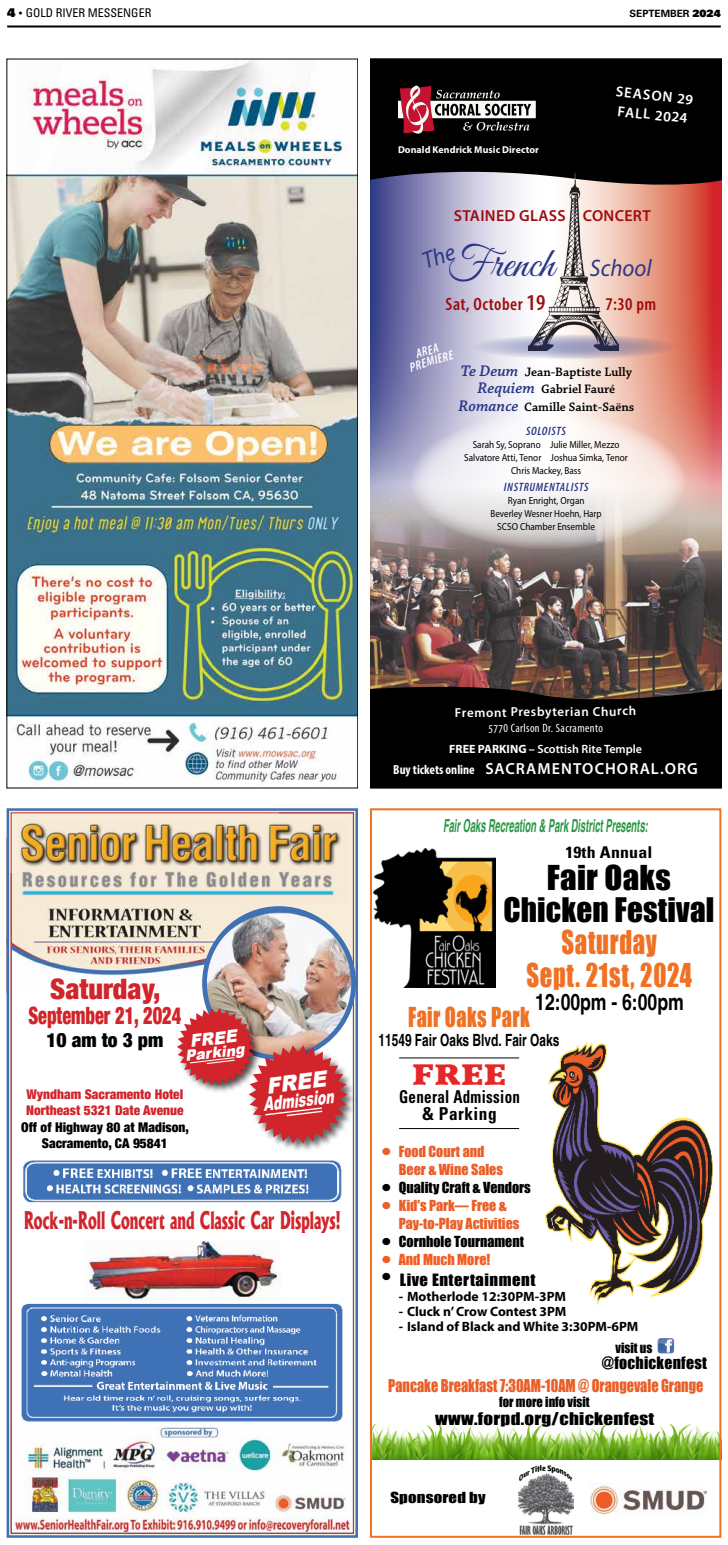
<style>
.page{position:relative;width:728px;height:1545px;background:#fff}
.page>*{position:absolute;margin:0;border:0;box-sizing:border-box;transform-origin:0 0}
.t1{font:42.6px "Great Vibes";letter-spacing:.01em;color:#2b3786}
.t2{font:31.5px "Impact";letter-spacing:.01em;color:#000;scale:1.04 1}
.t3{font:31px "Impact";letter-spacing:.005em;color:#000}
.t4{font:30.2px/33px "Impact";letter-spacing:.03em;color:#f07123;text-align:center;scale:.81 1}
.t5{font:28.7px "Detente";color:#e52728;scale:1.22 1}
.t6{font:900 condensed 28.2px "Helvetica Neue";color:#d1242b}
.t7{font:25.3px "Impact";letter-spacing:.02em;color:#ee7125;scale:.8 1}
.t8{font:900 condensed 23.8px "Helvetica Neue";color:#d1242b;scale:.77 1}
.t9{font:800 23.3px "Albertus";color:#d1242b;scale:.62 1}
.t10{font:700 condensed 22.5px "Helvetica";color:#000;scale:.95 1}
.t11{font:italic 900 22px "Arial";color:#fff;scale:.94 1}
.t12{font:900 condensed 19.5px "Helvetica Neue";color:#000}
.t13{font:italic 900 19.2px "Arial";color:#fff;scale:.65 1}
.t14{font:italic 700 condensed 18px "Helvetica";color:#2c9746;scale:.63 1}
.t15{font:600 condensed 18px "Myriad Pro";letter-spacing:.025em;color:#9e0b0f}
.t16{font:700 condensed 17.8px/17.2px "Univers LT Std";letter-spacing:.02em;color:#000;text-align:center;scale:.85 1}
.t17{font:italic 900 17.3px "Arial";color:#fff;scale:.94 1}
.t18{font:700 condensed 16.8px "Helvetica";color:#000;scale:.86 1}
.t19{font:16.2px "Impact";color:#eb5e27;scale:.88 1}
.t20{font:700 condensed 16.2px "Univers LT Std";letter-spacing:.01em;color:#000;scale:1.1 1}
.t21{font:600 16px "Myriad Pro";letter-spacing:.065em;color:#fff}
.t22{font:16px "Impact";letter-spacing:.015em;color:#000;scale:1.18 1}
.t23{font:600 16px "Myriad Pro";letter-spacing:.02em;color:#9e0b0f}
.t24{font:15.7px "Impact";letter-spacing:.015em;color:#000}
.t25{font:15.6px "Impact";letter-spacing:.03em;color:#000;scale:1.07 1}
.t26{font:italic 900 15.2px "Arial";color:#fff;scale:.94 1}
.t27{font:600 14.6px/19px "Myriad Pro";color:#fff}
.t28{font:14px/18px "Impact";color:#ea5e28}
.t29{font:14px "Impact";color:#000}
.t30{font:14px "Impact";color:#f15d22}
.t31{font:14px "Impact";color:#000;scale:1.19 1}
.t32{font:700 13.5px "Myriad Pro";color:#000}
.t33{font:900 condensed 13.4px/16.1px "Helvetica Neue";color:#d1242b}
.t34{font:900 condensed 13.4px/16.7px "Helvetica Neue";color:#000;text-align:center}
.t35{font:600 13px "Myriad Pro";letter-spacing:.04em;color:#fff}
.t36{font:italic 600 condensed 13px/11px "Myriad Pro";color:#fff;text-align:center}
.t37{font:600 12.9px/17.6px "Chaparral Pro";color:#000;text-align:center}
.t38{font:12.9px "Impact";color:#000}
.t39{font:italic 600 condensed 12.1px "Myriad Pro";letter-spacing:.055em;color:#2b3786}
.t40{font:600 12px "Myriad Pro";color:#fff}
.t41{font:condensed 12px "Myriad Pro";letter-spacing:.02em;color:#fff}
.t42{font:condensed 12px "Univers LT Std";color:#000}
.t43{font:10.2px/13px "Myriad Pro";color:#000;text-align:center;scale:.9 1}
.t44{font:700 10px "Univers LT Std";color:#000}
.t45{font:700 9.9px "Myriad Pro";letter-spacing:.005em;color:#fff}
.s1{font-family:"Univers LT Std X Black";font-stretch:normal}
.s2{font-family:"Times New Roman";font-stretch:normal}
.s3{font-family:"Univers LT Std X Black";font-weight:400}
.s4{font-family:"Myriad Pro";font-style:italic;font-size:24px}
.s5{font-size:22.8px}
.s6{font-style:italic;font-size:16.2px;color:#2b3786}
.s7{font-weight:700}
.s8{font-weight:700;font-stretch:condensed;font-size:13.2px}
.s9{font-family:"Times New Roman";font-size:28.9px}
</style>
<div class="page">
<hr style="left:7px;top:25px;width:713px;height:2px;background:#000">
<img style="left:9px;top:61px;width:347px;height:725px">
<img style="left:373px;top:848px;width:122px;height:139px">
<img style="left:373px;top:1424px;width:345px;height:35px">
<hr style="left:399px;top:1057px;width:120px;height:1px;background:#000">
<hr style="left:399px;top:1128px;width:120px;height:1px;background:#000">
<img style="left:658px;top:1339px;width:16px;height:14px">
<div style="left:656px;top:1337px;width:18px;height:17px;border:1px solid #fff;border-radius:3px"></div>
<img style="left:545px;top:1041px;width:167px;height:264px">
<div style="left:370px;top:808px;width:351px;height:729px;border:2px solid #f07123"></div>
<img style="left:518px;top:1481px;width:55px;height:53px">
<img style="left:590px;top:1483px;width:115px;height:32px">
<img style="left:7px;top:808px;width:351px;height:729px">
<div style="left:11px;top:812px;width:268px;height:61px;background:#f8edd8"></div>
<img style="left:19px;top:819px;width:327px;height:85px">
<img style="left:204px;top:908px;width:149px;height:149px;border-radius:74px">
<div style="left:202px;top:906px;width:154px;height:154px;border:5px solid #3f71b4;border-radius:50%"></div>
<div style="left:248px;top:1045px;width:108px;height:107px;background:#000;opacity:.6"></div>
<svg style="left:14px;top:1004px;width:333px;height:139px"></svg>
<svg style="left:370px;top:191px;width:351px;height:295px;background:#c29da9"></svg>
<img style="left:370px;top:486px;width:351px;height:195px">
<svg style="left:370px;top:59px;width:351px;height:132px;background:#151215"></svg>
<div style="left:395px;top:83px;width:152px;height:62px;background:#000"></div>
<svg style="left:398px;top:85px;width:137px;height:49px"></svg>
<div style="left:616px;top:87px;width:81px;height:40px;background:#000"></div>
<div style="left:394px;top:142px;width:152px;height:19px;background:#000"></div>
<svg style="left:370px;top:681px;width:351px;height:107px;background:#0c0807"></svg>
<img style="left:528px;top:172px;width:90px;height:163px">
<svg style="left:471px;top:334px;width:205px;height:25px;background:#afa2b1"></svg>
<svg style="left:410px;top:412px;width:275px;height:137px"></svg>
<svg style="left:529px;top:1473px;width:32px;height:8px"></svg>
<svg style="left:421px;top:246px;width:35px;height:23px"></svg>
<p class="t42" style="left:7px;top:6px;width:145px"><span class="s1">4</span> <span class="s2">•</span> GOLD RIVER MESSENGER</p>
<p class="t44" style="left:629px;top:8px;width:93px">SEPTEMBER <span class="s3">2024</span></p>
<p class="t45" style="left:398px;top:143px;width:142px">Donald Kendrick Music Director</p>
<h3 class="t27" style="left:616px;top:82px;width:79px;rotate:6deg">SEASON 29<br>FALL 2024</h3>
<h3 class="t23" style="left:453px;top:205px;width:198px">STAINED GLASS CONCERT</h3>
<h1 class="t1" style="left:447px;top:240px;width:206px">French <span class="s4">School</span></h1>
<h3 class="t15" style="left:445px;top:293px;width:101px">Sat, October <span class="s5">19</span></h3>
<h3 class="t15" style="left:605px;top:293px;width:52px">7:30 pm</h3>
<p class="t36" style="left:405px;top:351px;width:47px;rotate:-17deg">AREA<br>PREMIERE</p>
<p class="t37" style="left:458px;top:363px;width:177px"><span class="s6">Te Deum</span> Jean-Baptiste Lully<br><span class="s6">Requiem</span> Gabriel Fauré<br><span class="s6">Romance</span> Camille Saint-Saëns</p>
<p class="t39" style="left:526px;top:423px;width:41px">SOLOISTS</p>
<p class="t43" style="left:464px;top:438px;width:183px">Sarah Sy, Soprano Julie Miller, Mezzo<br>Salvatore Atti, Tenor Joshua Simka, Tenor<br>Chris Mackey, Bass</p>
<p class="t39" style="left:503px;top:479px;width:86px">INSTRUMENTALISTS</p>
<p class="t43" style="left:490px;top:494px;width:125px">Ryan Enright, Organ<br>Beverley Wesner Hoehn, Harp<br>SCSO Chamber Ensemble</p>
<p class="t35" style="left:454px;top:703px;width:183px">Fremont Presbyterian Church</p>
<p class="t41" style="left:488px;top:721px;width:116px">5770 Carlson Dr. Sacramento</p>
<p class="t40" style="left:449px;top:741px;width:194px"><span class="s7">FREE PARKING –</span> Scottish Rite Temple</p>
<h3 class="t21" style="left:393px;top:758px;width:306px"><span class="s8">Buy tickets online</span> SACRAMENTOCHORAL.ORG</h3>
<h3 class="t6" style="left:50px;top:971px;width:112px">Saturday,</h3>
<h3 class="t8" style="left:28px;top:1000px;width:200px">September 21, 2024</h3>
<h3 class="t12" style="left:46px;top:1028px;width:118px">10 am to 3 pm</h3>
<h3 class="t17" style="left:188px;top:1028px;width:52px;rotate:-7deg">FREE</h3>
<h3 class="t26" style="left:184px;top:1045px;width:65px;rotate:-7deg">Parking</h3>
<h3 class="t33" style="left:26px;top:1085px;width:159px">Wyndham Sacramento Hotel<br>Northeast 5321 Date Avenue</h3>
<h3 class="t34" style="left:21px;top:1118px;width:169px">Off of Highway 80 at Madison,<br>Sacramento, CA 95841</h3>
<h3 class="t11" style="left:264px;top:1070px;width:65px;rotate:-7deg">FREE</h3>
<h3 class="t13" style="left:261px;top:1090px;width:111px;rotate:-7deg">Admission</h3>
<h3 class="t9" style="left:24px;top:1205px;width:512px">Rock-n-Roll Concert and Classic Car Displays!</h3>
<h3 class="t14" style="left:443px;top:813px;width:326px">Fair Oaks Recreation &amp; Park District Presents:</h3>
<h3 class="t20" style="left:565px;top:842px;width:81px">19th Annual</h3>
<h2 class="t2" style="left:546px;top:853px;width:121px">Fair Oaks</h2>
<h3 class="t3" style="left:503px;top:885px;width:212px">Chicken Festival</h3>
<h3 class="t4" style="left:526px;top:924px;width:206px">Saturday<br>Sept. 21st, 2024</h3>
<h3 class="t10" style="left:535px;top:987px;width:158px">12:00pm - 6:00pm</h3>
<h3 class="t7" style="left:408px;top:997px;width:153px">Fair Oaks Park</h3>
<h3 class="t18" style="left:378px;top:1028px;width:212px">11549 Fair Oaks Blvd. Fair Oaks</h3>
<h3 class="t5" style="left:413px;top:1056px;width:78px">FREE</h3>
<h3 class="t16" style="left:399px;top:1087px;width:144px">General Admission &amp; Parking</h3>
<h3 class="t28" style="left:398px;top:1141px;width:106px;text-indent:-18px"><span class="s9">•</span> Food Court and<br>Beer &amp; Wine Sales</h3>
<h3 class="t29" style="left:380px;top:1176px;width:151px"><span class="s9">•</span> Quality Craft &amp; Vendors</h3>
<h3 class="t28" style="left:398px;top:1195px;width:122px;text-indent:-18px"><span class="s9">•</span> Kid's Park— Free &amp;<br>Pay-to-Play Activities</h3>
<h3 class="t29" style="left:380px;top:1230px;width:145px"><span class="s9">•</span> Cornhole Tournament</h3>
<h3 class="t30" style="left:380px;top:1248px;width:111px"><span class="s9">•</span> And Much More!</h3>
<h3 class="t25" style="left:380px;top:1267px;width:146px"><span class="s9">•</span> Live Entertainment</h3>
<h3 class="t32" style="left:398px;top:1287px;width:168px">- Motherlode 12:30PM-3PM</h3>
<h3 class="t32" style="left:398px;top:1302px;width:169px">- Cluck n’ Crow Contest 3PM</h3>
<h3 class="t32" style="left:398px;top:1317px;width:241px">- Island of Black and White 3:30PM-6PM</h3>
<p class="t38" style="left:615px;top:1338px;width:38px">visit us</p>
<h3 class="t24" style="left:601px;top:1350px;width:106px">@fochickenfest</h3>
<h3 class="t19" style="left:388px;top:1372px;width:359px">Pancake Breakfast 7:30AM-10AM @ Orangevale Grange</h3>
<p class="t38" style="left:499px;top:1392px;width:92px">for more info visit</p>
<h3 class="t22" style="left:435px;top:1406px;width:187px">www.forpd.org/chickenfest</h3>
<h3 class="t31" style="left:390px;top:1486px;width:81px">Sponsored by</h3>
</div>
